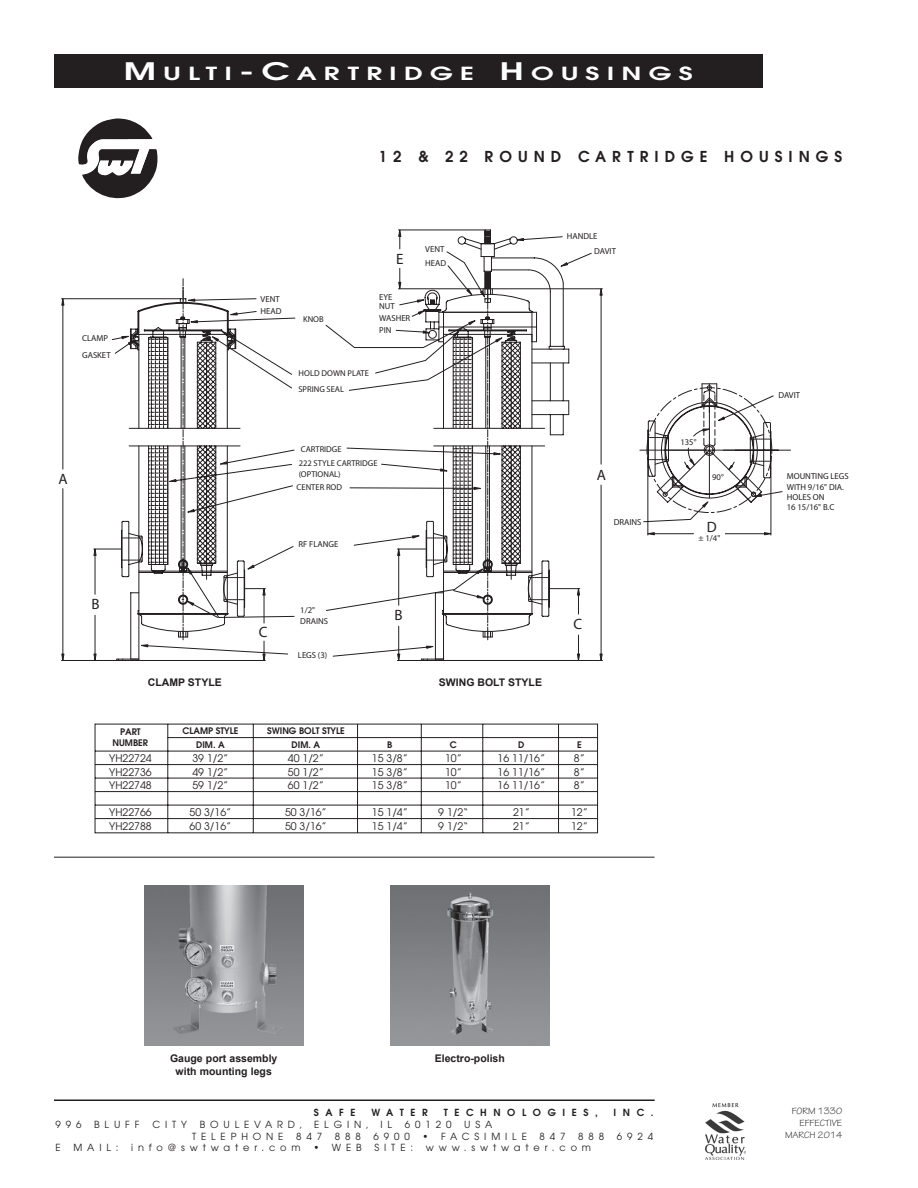
<style>
.page{position:relative;width:918px;height:1188px;background:#fff}
.page>*{position:absolute;margin:0;border:0;box-sizing:border-box;transform-origin:0 0}
.t1{font:600 18px "Avant Garde";letter-spacing:.265em;color:#fff;scale:1.5 1}
.t2{font:600 15px "Avant Garde";letter-spacing:.4em;color:#231f20}
.t3{font:15px "Myriad Pro";color:#231f20}
.t4{font:10.5px "Avant Garde";color:#231f20}
.t5{font:700 10.5px/13.5px "Arial";color:#231f20;text-align:center}
.t6{font:9.75px "Avant Garde";letter-spacing:.5em;color:#231f20}
.t7{font:600 9.75px "Avant Garde";letter-spacing:.675em;color:#231f20}
.t8{font:9.75px/11.7px "Tekton Pro";color:#231f20;text-align:right}
.t9{font:600 9px/10.5px "Avant Garde";color:#231f20;text-align:center}
.t10{font:8.7px/10.5px "Myriad Pro";color:#231f20}
.t11{font:8.55px "Myriad Pro";color:#231f20}
.s1{font-size:24px}
</style>
<div class="page">
<div style="left:54px;top:54px;width:709px;height:34px;background:#231f20"></div>
<img style="left:78px;top:119px;width:80px;height:80px">
<hr style="left:54px;top:1100px;width:601px;height:1px;background:#231f20">
<img style="left:706px;top:1103px;width:39px;height:56px">
<svg style="left:600px;top:423px;width:191px;height:191px"></svg>
<hr style="left:493px;top:288px;width:109px;height:1px;background:#231f20">
<hr style="left:444px;top:660px;width:158px;height:1px;background:#231f20">
<hr style="left:601px;top:295px;width:1px;height:169px;background:#231f20">
<hr style="left:601px;top:485px;width:1px;height:169px;background:#231f20">
<svg style="left:599px;top:288px;width:4px;height:8px"></svg>
<svg style="left:599px;top:653px;width:4px;height:8px"></svg>
<hr style="left:62px;top:298px;width:118px;height:1px;background:#231f20">
<hr style="left:62px;top:660px;width:56px;height:1px;background:#231f20">
<hr style="left:62px;top:305px;width:1px;height:164px;background:#231f20">
<hr style="left:62px;top:489px;width:1px;height:165px;background:#231f20">
<svg style="left:61px;top:298px;width:4px;height:8px"></svg>
<svg style="left:61px;top:653px;width:4px;height:8px"></svg>
<svg style="left:639px;top:383px;width:144px;height:140px"></svg>
<svg style="left:93px;top:548px;width:4px;height:8px"></svg>
<svg style="left:93px;top:653px;width:4px;height:7px"></svg>
<svg style="left:111px;top:230px;width:481px;height:431px"></svg>
<svg style="left:94px;top:723px;width:504px;height:110px"></svg>
<img style="left:144px;top:885px;width:160px;height:160px">
<img style="left:390px;top:885px;width:160px;height:160px">
<hr style="left:54px;top:857px;width:601px;height:1px;background:#231f20">
<h1 class="t1" style="left:124px;top:61px;width:381px"><span class="s1">M</span>ULTI<span class="s1">-C</span>ARTRIDGE <span class="s1">H</span>OUSINGS</h1>
<h2 class="t2" style="left:379px;top:147px;width:465px">12 &amp; 22 ROUND CARTRIDGE HOUSINGS</h2>
<p class="t10" style="left:82px;top:330px;width:30px;line-height:16.5px">CLAMP<br>GASKET</p>
<p class="t10" style="left:261px;top:293px;width:22px;line-height:12px">VENT<br>HEAD</p>
<p class="t11" style="left:303px;top:314px;width:22px">KNOB</p>
<h2 class="t3" style="left:396px;top:249px;width:9px">E</h2>
<p class="t10" style="left:379px;top:292px;width:17px;line-height:9px">EYE<br>NUT</p>
<p class="t10" style="left:379px;top:311px;width:33px;line-height:12px">WASHER<br>PIN</p>
<p class="t11" style="left:299px;top:368px;width:72px">HOLD DOWN PLATE</p>
<p class="t11" style="left:298px;top:384px;width:47px">SPRING SEAL</p>
<p class="t10" style="left:425px;top:242px;width:22px;line-height:13.5px">VENT<br>HEAD</p>
<p class="t11" style="left:301px;top:443px;width:42px">CARTRIDGE</p>
<p class="t11" style="left:299px;top:458px;width:80px">222 STYLE CARTRIDGE</p>
<p class="t10" style="left:594px;top:229px;width:23px;line-height:15px;text-indent:-28px">HANDLE<br>DAVIT</p>
<h2 class="t3" style="left:58px;top:470px;width:11px">A</h2>
<h2 class="t3" style="left:597px;top:465px;width:11px">A</h2>
<p class="t11" style="left:299px;top:469px;width:43px">(OPTIONAL)</p>
<p class="t11" style="left:297px;top:482px;width:47px">CENTER ROD</p>
<p class="t10" style="left:298px;top:539px;width:41px">RF FLANGE</p>
<p class="t10" style="left:614px;top:517px;width:29px">DRAINS</p>
<h2 class="t3" style="left:91px;top:595px;width:10px">B</h2>
<h2 class="t3" style="left:259px;top:623px;width:10px">C</h2>
<p class="t10" style="left:300px;top:605px;width:29px">1/2"<br>DRAINS</p>
<p class="t10" style="left:298px;top:649px;width:31px">LEGS (3)</p>
<h2 class="t3" style="left:394px;top:606px;width:10px">B</h2>
<p class="t5" style="left:148px;top:675px;width:75px">CLAMP STYLE</p>
<p class="t5" style="left:439px;top:675px;width:105px">SWING BOLT STYLE</p>
<h2 class="t3" style="left:573px;top:615px;width:10px">C</h2>
<p class="t9" style="left:113px;top:727px;width:37px">PART<br>NUMBER</p>
<p class="t9" style="left:182px;top:726px;width:57px">CLAMP STYLE</p>
<p class="t9" style="left:267px;top:726px;width:79px">SWING BOLT STYLE</p>
<p class="t9" style="left:196px;top:739px;width:30px">DIM. A</p>
<p class="t9" style="left:292px;top:739px;width:30px">DIM. A</p>
<p class="t9" style="left:387px;top:739px;width:7px">B</p>
<p class="t9" style="left:450px;top:739px;width:9px">C</p>
<p class="t9" style="left:518px;top:739px;width:8px">D</p>
<p class="t9" style="left:577px;top:739px;width:6px">E</p>
<p class="t4" style="left:109px;top:752px;width:44px">YH22724</p>
<p class="t4" style="left:192px;top:752px;width:37px">39 1/2”</p>
<p class="t4" style="left:288px;top:752px;width:37px">40 1/2”</p>
<p class="t4" style="left:372px;top:752px;width:37px">15 3/8”</p>
<p class="t4" style="left:445px;top:752px;width:18px">10”</p>
<p class="t4" style="left:498px;top:752px;width:49px">16 11/16”</p>
<p class="t4" style="left:574px;top:752px;width:12px">8”</p>
<p class="t4" style="left:109px;top:766px;width:44px">YH22736</p>
<p class="t4" style="left:192px;top:766px;width:37px">49 1/2”</p>
<p class="t4" style="left:288px;top:766px;width:37px">50 1/2”</p>
<p class="t4" style="left:372px;top:766px;width:37px">15 3/8”</p>
<p class="t4" style="left:445px;top:766px;width:18px">10”</p>
<p class="t4" style="left:498px;top:766px;width:49px">16 11/16”</p>
<p class="t4" style="left:574px;top:766px;width:12px">8”</p>
<p class="t4" style="left:109px;top:779px;width:44px">YH22748</p>
<p class="t4" style="left:192px;top:779px;width:37px">59 1/2”</p>
<p class="t4" style="left:288px;top:779px;width:37px">60 1/2”</p>
<p class="t4" style="left:372px;top:779px;width:37px">15 3/8”</p>
<p class="t4" style="left:445px;top:779px;width:18px">10”</p>
<p class="t4" style="left:498px;top:779px;width:49px">16 11/16”</p>
<p class="t4" style="left:574px;top:779px;width:12px">8”</p>
<p class="t4" style="left:109px;top:806px;width:44px">YH22766</p>
<p class="t4" style="left:190px;top:806px;width:43px">50 3/16”</p>
<p class="t4" style="left:285px;top:806px;width:43px">50 3/16”</p>
<p class="t4" style="left:372px;top:806px;width:37px">15 1/4”</p>
<p class="t4" style="left:438px;top:806px;width:32px">9 1/2“</p>
<p class="t4" style="left:513px;top:806px;width:18px">21”</p>
<p class="t4" style="left:571px;top:806px;width:18px">12”</p>
<p class="t4" style="left:109px;top:820px;width:44px">YH22788</p>
<p class="t4" style="left:190px;top:820px;width:43px">60 3/16”</p>
<p class="t4" style="left:285px;top:820px;width:43px">50 3/16”</p>
<p class="t4" style="left:372px;top:820px;width:37px">15 1/4”</p>
<p class="t4" style="left:438px;top:820px;width:32px">9 1/2“</p>
<p class="t4" style="left:513px;top:820px;width:18px">21”</p>
<p class="t4" style="left:571px;top:820px;width:18px">12”</p>
<p class="t10" style="left:680px;top:437px;width:18px">135°</p>
<p class="t10" style="left:712px;top:472px;width:13px">90°</p>
<h2 class="t3" style="left:707px;top:518px;width:11px">D</h2>
<p class="t10" style="left:699px;top:533px;width:23px">± 1/4"</p>
<p class="t10" style="left:778px;top:389px;width:23px">DAVIT</p>
<p class="t10" style="left:787px;top:471px;width:64px">MOUNTING LEGS<br>WITH 9/16" DIA.<br>HOLES ON<br>16 15/16" B.C</p>
<p class="t5" style="left:170px;top:1051px;width:109px">Gauge port assembly with mounting legs</p>
<p class="t5" style="left:435px;top:1051px;width:72px">Electro-polish</p>
<p class="t7" style="left:314px;top:1106px;width:43px">SAFE</p>
<p class="t7" style="left:371px;top:1106px;width:58px">WATER</p>
<p class="t7" style="left:444px;top:1106px;width:156px">TECHNOLOGIES,</p>
<p class="t7" style="left:614px;top:1106px;width:42px">INC.</p>
<p class="t6" style="left:56px;top:1119px;width:27px">996</p>
<p class="t6" style="left:94px;top:1119px;width:47px">BLUFF</p>
<p class="t6" style="left:152px;top:1119px;width:36px">CITY</p>
<p class="t6" style="left:200px;top:1119px;width:194px">BOULEVARD, ELGIN, IL</p>
<p class="t6" style="left:405px;top:1119px;width:48px">60120</p>
<p class="t6" style="left:464px;top:1119px;width:30px">USA</p>
<p class="t6" style="left:192px;top:1130px;width:93px">TELEPHONE</p>
<p class="t6" style="left:296px;top:1130px;width:27px">847</p>
<p class="t6" style="left:335px;top:1130px;width:27px">888</p>
<p class="t6" style="left:374px;top:1130px;width:38px">6900</p>
<p class="t6" style="left:423px;top:1130px;width:106px">• FACSIMILE</p>
<p class="t6" style="left:540px;top:1130px;width:27px">847</p>
<p class="t6" style="left:578px;top:1130px;width:27px">888</p>
<p class="t6" style="left:617px;top:1130px;width:38px">6924</p>
<p class="t6" style="left:56px;top:1142px;width:7px">E</p>
<p class="t6" style="left:73px;top:1142px;width:47px">MAIL:</p>
<p class="t6" style="left:131px;top:1142px;width:171px">info@swtwater.com</p>
<p class="t6" style="left:313px;top:1142px;width:50px">• WEB</p>
<p class="t6" style="left:375px;top:1142px;width:40px">SITE:</p>
<p class="t6" style="left:426px;top:1142px;width:167px">www.swtwater.com</p>
<p class="t8" style="left:785px;top:1106px;width:59px">FORM 1330<br>EFFECTIVE<br>MARCH 2014</p>
</div>
